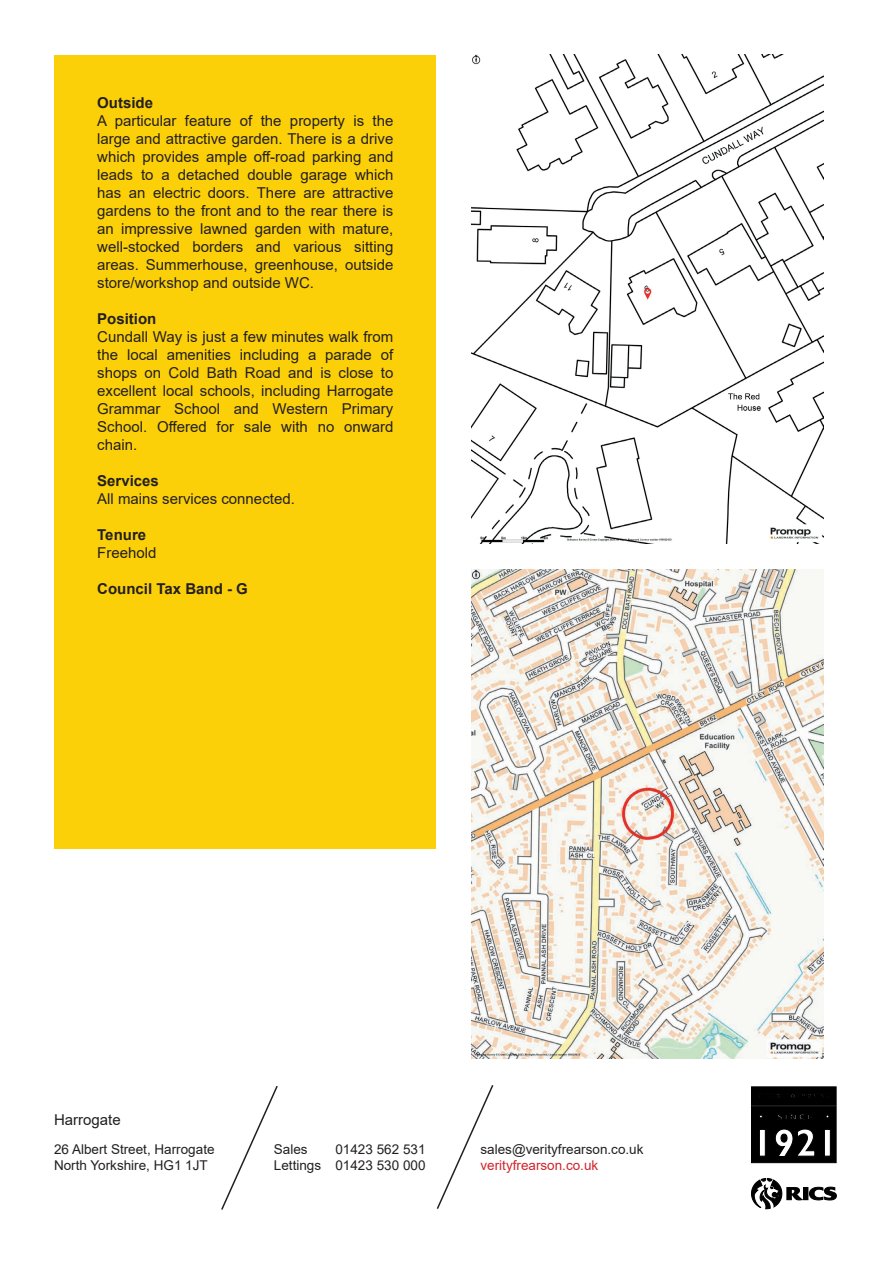
<style>
.page{position:relative;width:893px;height:1263px;background:#fff}
.page>*{position:absolute;margin:0;border:0;box-sizing:border-box;transform-origin:0 0}
.t1{font:15px/18px "Arial";color:#231f20;text-align:justify}
.t2{font:700 15px "Arial";color:#231f20}
.t3{font:13.5px/16.2px "Arial";color:#231f20}
.t4{font:13.5px "Arial";color:#d1232a}
</style>
<div class="page">
<div style="left:55px;top:55px;width:381px;height:793px;background:#fcd008"></div>
<img style="left:472px;top:54px;width:352px;height:489px">
<img style="left:472px;top:570px;width:352px;height:489px">
<svg style="left:221px;top:1085px;width:57px;height:125px"></svg>
<svg style="left:436px;top:1085px;width:58px;height:124px"></svg>
<svg style="left:751px;top:1086px;width:86px;height:77px;background:#1d1d1e"></svg>
<svg style="left:809px;top:1186px;width:28px;height:15px"></svg>
<div style="left:803px;top:1187px;width:5px;height:13px;background:#000001"></div>
<svg style="left:751px;top:1178px;width:52px;height:31px"></svg>
<p class="t2" style="left:97px;top:92px;width:57px">Outside</p>
<p class="t1" style="left:97px;top:112px;width:298px">A particular feature of the property is the large and attractive garden. There is a drive which provides ample off-road parking and leads to a detached double garage which has an electric doors. There are attractive gardens to the front and to the rear there is an impressive lawned garden with mature, well-stocked borders and various sitting areas. Summerhouse, greenhouse, outside store/workshop and outside WC.</p>
<p class="t2" style="left:97px;top:308px;width:61px">Position</p>
<p class="t1" style="left:97px;top:328px;width:298px">Cundall Way is just a few minutes walk from the local amenities including a parade of shops on Cold Bath Road and is close to excellent local schools, including Harrogate Grammar School and Western Primary School. Offered for sale with no onward chain.</p>
<p class="t2" style="left:97px;top:470px;width:63px">Services</p>
<p class="t1" style="left:97px;top:490px;width:199px">All mains services connected.</p>
<p class="t2" style="left:97px;top:524px;width:50px">Tenure</p>
<p class="t1" style="left:97px;top:544px;width:61px">Freehold</p>
<p class="t2" style="left:97px;top:578px;width:152px">Council Tax Band - G</p>
<p class="t1" style="left:54px;top:1111px;width:68px">Harrogate</p>
<p class="t3" style="left:54px;top:1141px;width:162px">26 Albert Street, Harrogate<br>North Yorkshire, HG1 1JT</p>
<p class="t3" style="left:274px;top:1141px;width:35px">Sales</p>
<p class="t3" style="left:274px;top:1141px;width:153px;text-align:right">01423 562 531<br>Lettings 01423 530 000</p>
<p class="t3" style="left:480px;top:1141px;width:164px">sales@verityfrearson.co.uk</p>
<p class="t4" style="left:480px;top:1156px;width:119px">verityfrearson.co.uk</p>
</div>
